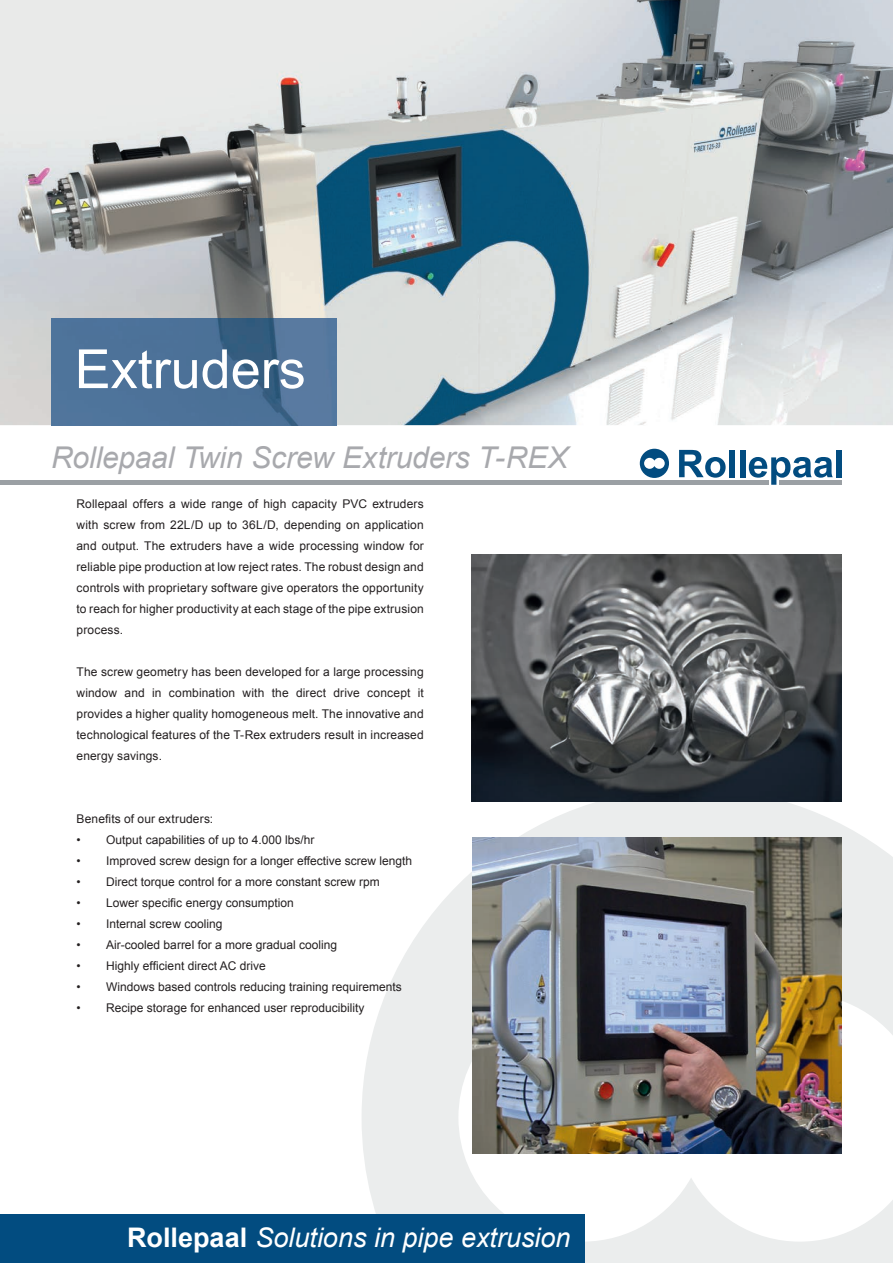
<style>
.page{position:relative;width:893px;height:1263px;background:#fff}
.page>*{position:absolute;margin:0;border:0;box-sizing:border-box;transform-origin:0 0}
.t1{font:54px "Arial";color:#fff}
.t2{font:italic 30px "Arial";letter-spacing:-.005em;color:#a8a9ad}
.t3{font:italic 27px "Arial";color:#fff}
.Platte_tekst_8pt_-_1{font:12px/21px "Arial";letter-spacing:.01em;color:#231f20;text-align:justify}
.Inspringen_7mm{font:12px "Arial";color:#231f20}
.s1{font-weight:700;font-style:normal}
</style>
<div class="page">
<svg style="left:362px;top:788px;width:531px;height:475px"></svg>
<div style="left:0;top:480px;width:768px;height:5px;background:#9ba0a4"></div>
<div style="left:779px;top:480px;width:63px;height:5px;background:#9ba0a4"></div>
<svg style="left:679px;top:450px;width:47px;height:28px"></svg>
<div style="left:729px;top:450px;width:6px;height:27px;background:#024c80"></div>
<div style="left:740px;top:450px;width:5px;height:27px;background:#024c80"></div>
<svg style="left:749px;top:457px;width:84px;height:28px"></svg>
<div style="left:837px;top:450px;width:5px;height:27px;background:#024c80"></div>
<svg style="left:640px;top:449px;width:29px;height:29px"></svg>
<div style="left:0;top:1214px;width:585px;height:49px;background:#024c80"></div>
<img style="left:0;top:0;width:893px;height:425px">
<img style="left:51px;top:319px;width:285px;height:106px">
<img style="left:472px;top:837px;width:369px;height:317px">
<img style="left:472px;top:555px;width:369px;height:246px">
<h1 class="t1" style="left:75px;top:334px;width:233px">Extruders</h1>
<p class="t2" style="left:51px;top:438px;width:519px">Rollepaal Twin Screw Extruders T-REX</p>
<p class="Platte_tekst_8pt_-_1" style="left:77px;top:494px;width:349px">Rollepaal offers a wide range of high capacity PVC extruders with screw from 22L/D up to 36L/D, depending on application and output. The extruders have a wide processing window for reliable pipe production at low reject rates. The robust design and controls with proprietary software give operators the opportunity to reach for higher productivity at each stage of the pipe extrusion process.</p>
<p class="Platte_tekst_8pt_-_1" style="left:77px;top:662px;width:349px">The screw geometry has been developed for a large processing window and in combination with the direct drive concept it provides a higher quality homogeneous melt. The innovative and technological features of the T-Rex extruders result in increased energy savings.</p>
<p class="Platte_tekst_8pt_-_1" style="left:77px;top:809px;width:138px">Benefits of our extruders:</p>
<p class="Inspringen_7mm" style="left:77px;top:832px;width:239px">• Output capabilities of up to 4.000 lbs/hr</p>
<p class="Inspringen_7mm" style="left:77px;top:853px;width:337px">• Improved screw design for a longer effective screw length</p>
<p class="Inspringen_7mm" style="left:77px;top:874px;width:305px">• Direct torque control for a more constant screw rpm</p>
<p class="Inspringen_7mm" style="left:77px;top:895px;width:219px">• Lower specific energy consumption</p>
<p class="Inspringen_7mm" style="left:77px;top:916px;width:147px">• Internal screw cooling</p>
<p class="Inspringen_7mm" style="left:77px;top:937px;width:262px">• Air-cooled barrel for a more gradual cooling</p>
<p class="Inspringen_7mm" style="left:77px;top:958px;width:191px">• Highly efficient direct AC drive</p>
<p class="Inspringen_7mm" style="left:77px;top:979px;width:327px">• Windows based controls reducing training requirements</p>
<p class="Inspringen_7mm" style="left:77px;top:1000px;width:289px">• Recipe storage for enhanced user reproducibility</p>
<h3 class="t3" style="left:127px;top:1220px;width:445px"><span class="s1">Rollepaal</span> Solutions in pipe extrusion</h3>
</div>
